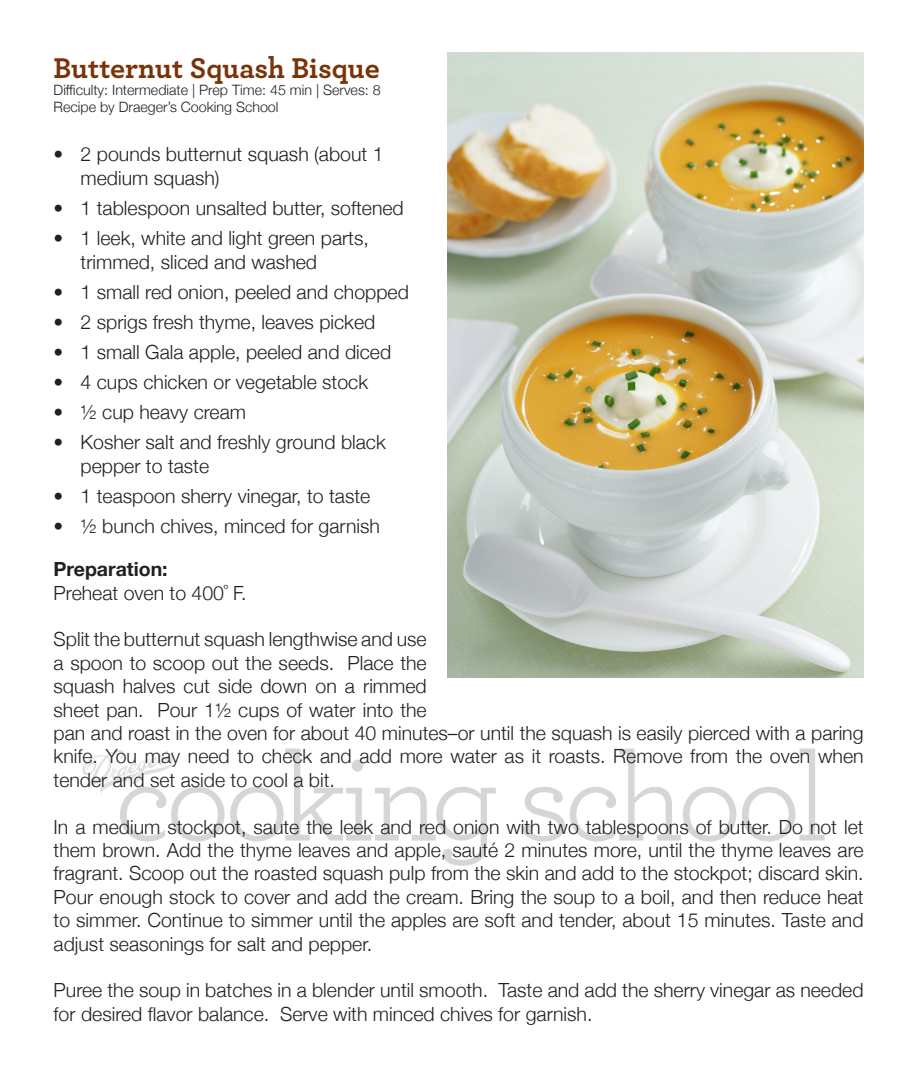
<style>
.page{position:relative;width:918px;height:1080px;background:#fff}
.page>*{position:absolute;margin:0;border:0;box-sizing:border-box;transform-origin:0 0}
.t1{font:700 30px "Archer";color:#7a3309}
.t2{font:300 19.5px/23.4px "Helvetica Neue";color:#231f20}
.t3{font:700 19.5px "Helvetica Neue";color:#231f20}
.t4{font:300 14.25px/17.1px "Helvetica Neue";color:#231f20}
</style>
<div class="page">
<svg style="left:122px;top:826px;width:365px;height:40px"></svg>
<svg style="left:523px;top:826px;width:211px;height:16px"></svg>
<svg style="left:744px;top:826px;width:81px;height:16px"></svg>
<img style="left:447px;top:52px;width:417px;height:626px">
<h1 class="t1" style="left:54px;top:45px;width:328px">Butternut Squash Bisque</h1>
<p class="t4" style="left:54px;top:81px;width:329px">Difficulty: Intermediate | Prep Time: 45 min | Serves: 8<br>Recipe by Draeger’s Cooking School</p>
<p class="t2" style="left:81px;top:141px;width:304px;text-indent:-27px">• 2 pounds butternut squash (about 1 medium squash)</p>
<p class="t2" style="left:54px;top:195px;width:352px">• 1 tablespoon unsalted butter, softened</p>
<p class="t2" style="left:81px;top:225px;width:290px;text-indent:-27px">• 1 leek, white and light green parts, trimmed, sliced and washed</p>
<p class="t2" style="left:54px;top:279px;width:357px">• 1 small red onion, peeled and chopped</p>
<p class="t2" style="left:54px;top:309px;width:323px">• 2 sprigs fresh thyme, leaves picked</p>
<p class="t2" style="left:54px;top:339px;width:339px">• 1 small Gala apple, peeled and diced</p>
<p class="t2" style="left:54px;top:369px;width:316px">• 4 cups chicken or vegetable stock</p>
<p class="t2" style="left:54px;top:399px;width:194px">• ½ cup heavy cream</p>
<p class="t2" style="left:81px;top:429px;width:307px;text-indent:-27px">• Kosher salt and freshly ground black pepper to taste</p>
<p class="t2" style="left:54px;top:483px;width:318px">• 1 teaspoon sherry vinegar, to taste</p>
<p class="t2" style="left:54px;top:513px;width:328px">• ½ bunch chives, minced for garnish</p>
<p class="t3" style="left:54px;top:554px;width:116px">Preparation:</p>
<p class="t2" style="left:54px;top:580px;width:194px">Preheat oven to 400˚ F.</p>
<p class="t2" style="left:54px;top:626px;width:812px">Split the butternut squash lengthwise and use<br>a spoon to scoop out the seeds. Place the<br>squash halves cut side down on a rimmed<br>sheet pan. Pour 1½ cups of water into the<br>pan and roast in the oven for about 40 minutes–or until the squash is easily pierced with a paring knife. You may need to check and add more water as it roasts. Remove from the oven when tender and set aside to cool a bit.</p>
<p class="t2" style="left:54px;top:814px;width:812px;text-align:justify">In a medium stockpot, saute the leek and red onion with two tablespoons of butter. Do not let them brown. Add the thyme leaves and apple, sauté 2 minutes more, until the thyme leaves are fragrant. Scoop out the roasted squash pulp from the skin and add to the stockpot; discard skin.<br>Pour enough stock to cover and add the cream. Bring the soup to a boil, and then reduce heat to simmer. Continue to simmer until the apples are soft and tender, about 15 minutes. Taste and adjust seasonings for salt and pepper.</p>
<p class="t2" style="left:54px;top:977px;width:812px">Puree the soup in batches in a blender until smooth. Taste and add the sherry vinegar as needed for desired flavor balance. Serve with minced chives for garnish.</p>
</div>
